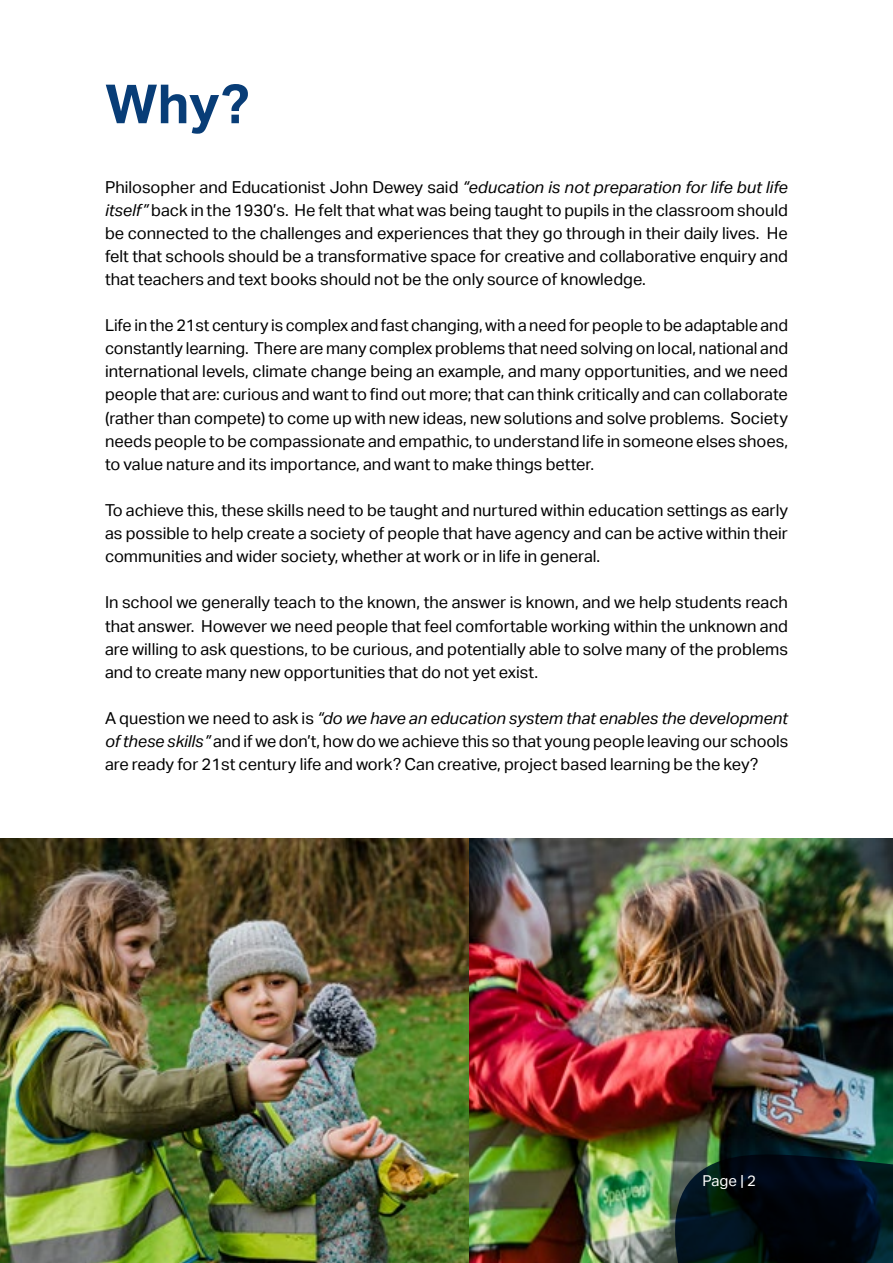
<style>
.page{position:relative;width:893px;height:1263px;background:#fff}
.page>*{position:absolute;margin:0;border:0;box-sizing:border-box;transform-origin:0 0}
.t1{font:700 54px "Aktiv Grotesk";color:#083d77}
.t2{font:16.5px/23.1px "Aktiv Grotesk";color:#000;text-align:justify}
.t3{font:15px "Aktiv Grotesk";color:#fff}
.s1{font-style:italic}
</style>
<div class="page">
<img style="left:0;top:839px;width:893px;height:424px">
<img style="left:667px;top:986px;width:226px;height:277px">
<h1 class="t1" style="left:105px;top:73px;width:146px">Why?</h1>
<p class="t2" style="left:105px;top:175px;width:684px">Philosopher and Educationist John Dewey said <span class="s1">“education is not preparation for life but life itself”</span> back in the 1930’s. He felt that what was being taught to pupils in the classroom should be connected to the challenges and experiences that they go through in their daily lives. He felt that schools should be a transformative space for creative and collaborative enquiry and that teachers and text books should not be the only source of knowledge.</p>
<p class="t2" style="left:105px;top:314px;width:685px">Life in the 21st century is complex and fast changing, with a need for people to be adaptable and constantly learning. There are many complex problems that need solving on local, national and international levels, climate change being an example, and many opportunities, and we need people that are: curious and want to find out more; that can think critically and can collaborate (rather than compete) to come up with new ideas, new solutions and solve problems. Society needs people to be compassionate and empathic, to understand life in someone elses shoes, to value nature and its importance, and want to make things better.</p>
<p class="t2" style="left:105px;top:499px;width:684px">To achieve this, these skills need to be taught and nurtured within education settings as early as possible to help create a society of people that have agency and can be active within their communities and wider society, whether at work or in life in general.</p>
<p class="t2" style="left:105px;top:591px;width:684px">In school we generally teach to the known, the answer is known, and we help students reach that answer. However we need people that feel comfortable working within the unknown and are willing to ask questions, to be curious, and potentially able to solve many of the problems and to create many new opportunities that do not yet exist.</p>
<p class="t2" style="left:105px;top:707px;width:685px">A question we need to ask is <span class="s1">“do we have an education system that enables the development of these skills”</span> and if we don’t, how do we achieve this so that young people leaving our schools are ready for 21st century life and work? Can creative, project based learning be the key?</p>
<p class="t3" style="left:703px;top:1172px;width:55px">Page | 2</p>
</div>
